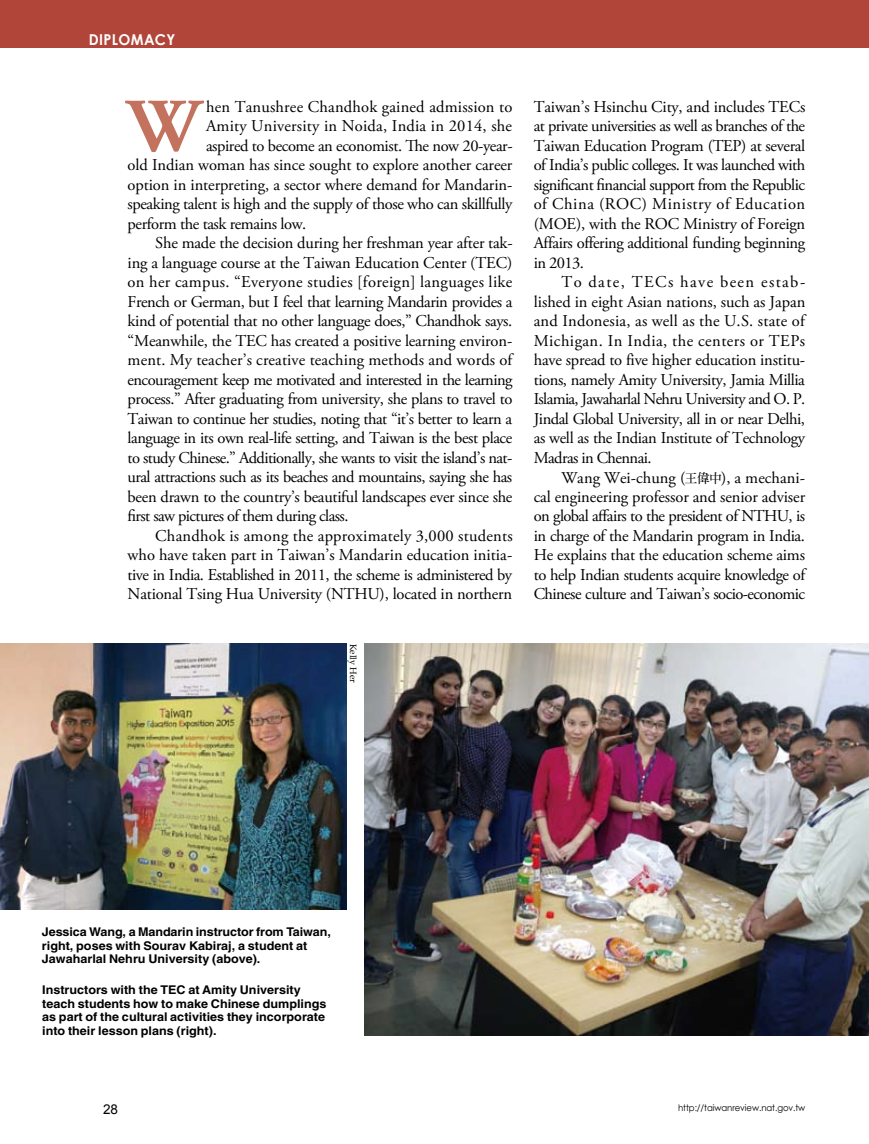
<style>
.page{position:relative;width:869px;height:1144px;background:#fff}
.page>*{position:absolute;margin:0;border:0;box-sizing:border-box;transform-origin:0 0}
.t1{font:700 75.3px "Adobe Garamond Pro";color:#c2725d}
.t2{font:16.5px/19.5px "Adobe Garamond Pro";letter-spacing:-.02em;color:#000;text-align:justify}
.t3{font:16.5px "Adobe Garamond Pro";letter-spacing:.01em;color:#000}
.t4{font:16.5px "Adobe Garamond Pro";letter-spacing:.02em;color:#000}
.t5{font:16.5px "Adobe Garamond Pro";color:#000}
.t6{font:16.5px "Adobe Garamond Pro";letter-spacing:.015em;color:#000}
.t7{font:700 15px "Century Gothic";letter-spacing:.025em;color:#fff;scale:.95 1}
.t8{font:13.5px "Arial";color:#000}
.t9{font:700 12px/13.5px "Helvetica";color:#000;scale:1.05 1}
.t10{font:9px "Century Gothic";letter-spacing:-.01em;color:#000;scale:.95 1}
.t11{font:9px "Palatino";color:#000}
.s1{font-family:"Inn Ming";font-weight:700;font-size:12.75px}
</style>
<div class="page">
<img style="left:364px;top:644px;width:505px;height:391px">
<div style="left:0;top:0;width:869px;height:47px;background:#b1453a"></div>
<img style="left:0;top:644px;width:346px;height:266px">
<p class="t7" style="left:89px;top:31px;width:92px">DIPLOMACY</p>
<h1 class="t1" style="left:128px;top:83px;width:74px">W</h1>
<p class="t3" style="left:206px;top:96px;width:308px">hen Tanushree Chandhok gained admission to</p>
<p class="t3" style="left:206px;top:116px;width:308px">Amity University in Noida, India in 2014, she</p>
<p class="t2" style="left:206px;top:136px;width:308px">aspired to become an economist. The now 20-year-</p>
<p class="t2" style="left:128px;top:156px;width:386px">old Indian woman has since sought to explore another career</p>
<p class="t2" style="left:128px;top:175px;width:386px">option in interpreting, a sector where demand for Mandarin-</p>
<p class="t2" style="left:128px;top:195px;width:386px">speaking talent is high and the supply of those who can skillfully</p>
<p class="t2" style="left:128px;top:214px;width:180px">perform the task remains low.</p>
<p class="t2" style="left:155px;top:234px;width:359px">She made the decision during her freshman year after tak-</p>
<p class="t2" style="left:128px;top:253px;width:386px">ing a language course at the Taiwan Education Center (TEC)</p>
<p class="t4" style="left:128px;top:272px;width:386px">on her campus. “Everyone studies [foreign] languages like</p>
<p class="t2" style="left:128px;top:292px;width:386px">French or German, but I feel that learning Mandarin provides a</p>
<p class="t2" style="left:128px;top:312px;width:386px">kind of potential that no other language does,” Chandhok says.</p>
<p class="t2" style="left:128px;top:331px;width:386px">“Meanwhile, the TEC has created a positive learning environ-</p>
<p class="t3" style="left:128px;top:350px;width:386px">ment. My teacher’s creative teaching methods and words of</p>
<p class="t2" style="left:128px;top:370px;width:386px">encouragement keep me motivated and interested in the learning</p>
<p class="t2" style="left:128px;top:390px;width:386px">process.” After graduating from university, she plans to travel to</p>
<p class="t2" style="left:128px;top:409px;width:386px">Taiwan to continue her studies, noting that “it’s better to learn a</p>
<p class="t2" style="left:128px;top:429px;width:386px">language in its own real-life setting, and Taiwan is the best place</p>
<p class="t2" style="left:128px;top:448px;width:386px">to study Chinese.” Additionally, she wants to visit the island’s nat-</p>
<p class="t2" style="left:128px;top:468px;width:386px">ural attractions such as its beaches and mountains, saying she has</p>
<p class="t2" style="left:128px;top:487px;width:386px">been drawn to the country’s beautiful landscapes ever since she</p>
<p class="t2" style="left:128px;top:507px;width:222px">first saw pictures of them during class.</p>
<p class="t6" style="left:155px;top:525px;width:359px">Chandhok is among the approximately 3,000 students</p>
<p class="t5" style="left:128px;top:545px;width:386px">who have taken part in Taiwan’s Mandarin education initia-</p>
<p class="t2" style="left:128px;top:565px;width:386px">tive in India. Established in 2011, the scheme is administered by</p>
<p class="t2" style="left:128px;top:585px;width:386px">National Tsing Hua University (NTHU), located in northern</p>
<p class="t11" style="left:361px;top:644px;width:40px;rotate:90deg">Kelly Her</p>
<p class="t2" style="left:534px;top:97px;width:273px">Taiwan’s Hsinchu City, and includes TECs at private universities as well as branches of the Taiwan Education Program (TEP) at several of India’s public colleges. It was launched with significant financial support from the Republic of China (ROC) Ministry of Education (MOE), with the ROC Ministry of Foreign Affairs offering additional funding beginning in 2013.</p>
<p class="t2" style="left:534px;top:273px;width:273px;text-indent:28px">To date, TECs have been estab&shy;lished in eight Asian nations, such as Japan and Indonesia, as well as the U.S. state of Michigan. In India, the centers or TEPs have spread to five higher education institu&shy;tions, namely Amity University, Jamia Millia Islamia, Jawaharlal Nehru University and O. P.<br>Jindal Global University, all in or near Delhi, as well as the Indian Institute of Technology Madras in Chennai.</p>
<p class="t2" style="left:534px;top:469px;width:273px;text-indent:28px">Wang Wei-chung (<span class="s1">王偉中</span>), a mechani&shy;cal engineering professor and senior adviser on global affairs to the president of NTHU, is in charge of the Mandarin program in India.<br>He explains that the education scheme aims to help Indian students acquire knowledge of Chinese culture and Taiwan’s socio-economic</p>
<p class="t9" style="left:42px;top:925px;width:277px">Jessica Wang, a Mandarin instructor from Taiwan, right, poses with Sourav Kabiraj, a student at<br>Jawaharlal Nehru University (above).</p>
<p class="t9" style="left:42px;top:983px;width:272px">Instructors with the TEC at Amity University teach students how to make Chinese dumplings as part of the cultural activities they incorporate into their lesson plans (right).</p>
<p class="t8" style="left:103px;top:1101px;width:17px">28</p>
<p class="t10" style="left:678px;top:1102px;width:135px">http://taiwanreview.nat.gov.tw</p>
</div>
